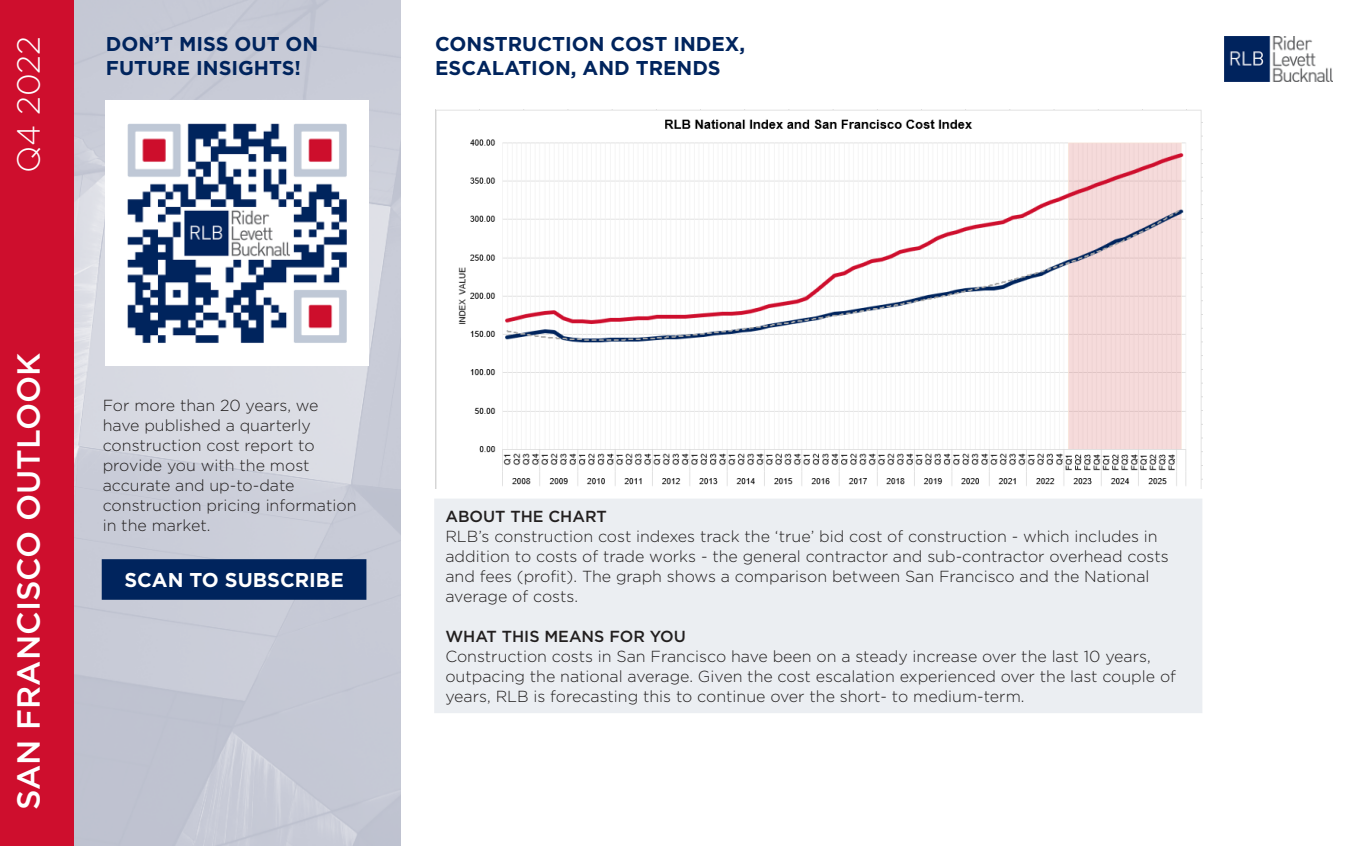
<style>
.page{position:relative;width:1368px;height:846px;background:#fff}
.page>*{position:absolute;margin:0;border:0;box-sizing:border-box;transform-origin:0 0}
.t1{font:500 32px "Gotham";color:#fff}
.t2{font:300 32px "Gotham";color:#fff}
.t3{font:700 20px/24px "Gotham";color:#00245d}
.t4{font:700 20px "Gotham";color:#fff}
.t5{font:300 16px/20px "Gotham";color:#221f1f}
.t6{font:500 16px "Gotham";color:#221f1f}
</style>
<div class="page">
<div style="left:0;top:0;width:74px;height:846px;background:#ce0e2d"></div>
<div style="left:434px;top:499px;width:768px;height:214px;background:#ebeef2"></div>
<img style="left:435px;top:110px;width:767px;height:378px">
<img style="left:74px;top:0;width:326px;height:846px">
<img style="left:106px;top:100px;width:263px;height:265px">
<div style="left:103px;top:560px;width:262px;height:39px;background:#00245d"></div>
<div style="left:102px;top:559px;width:264px;height:41px;border:2px solid #00245d"></div>
<img style="left:1224px;top:36px;width:108px;height:46px">
<h1 class="t2" style="left:14px;top:173px;width:139px;rotate:-90deg">Q4 2022</h1>
<p class="t3" style="left:106px;top:33px;width:214px">DON’T MISS OUT ON<br>FUTURE INSIGHTS!</p>
<h1 class="t1" style="left:10px;top:810px;width:459px;rotate:-90deg">SAN FRANCISCO OUTLOOK</h1>
<p class="t5" style="left:103px;top:395px;width:255px">For more than 20 years, we have published a quarterly construction cost report to provide you with the most accurate and up-to-date construction pricing information in the market.</p>
<p class="t4" style="left:124px;top:573px;width:221px">SCAN TO SUBSCRIBE</p>
<p class="t3" style="left:435px;top:33px;width:312px">CONSTRUCTION COST INDEX,<br>ESCALATION, AND TRENDS</p>
<p class="t6" style="left:445px;top:507px;width:163px">ABOUT THE CHART</p>
<p class="t5" style="left:445px;top:527px;width:725px">RLB’s construction cost indexes track the ‘true’ bid cost of construction - which includes in addition to costs of trade works - the general contractor and sub-contractor overhead costs and fees (profit). The graph shows a comparison between San Francisco and the National average of costs.</p>
<p class="t6" style="left:445px;top:627px;width:242px">WHAT THIS MEANS FOR YOU</p>
<p class="t5" style="left:445px;top:647px;width:732px">Construction costs in San Francisco have been on a steady increase over the last 10 years, outpacing the national average. Given the cost escalation experienced over the last couple of years, RLB is forecasting this to continue over the short- to medium-term.</p>
</div>
